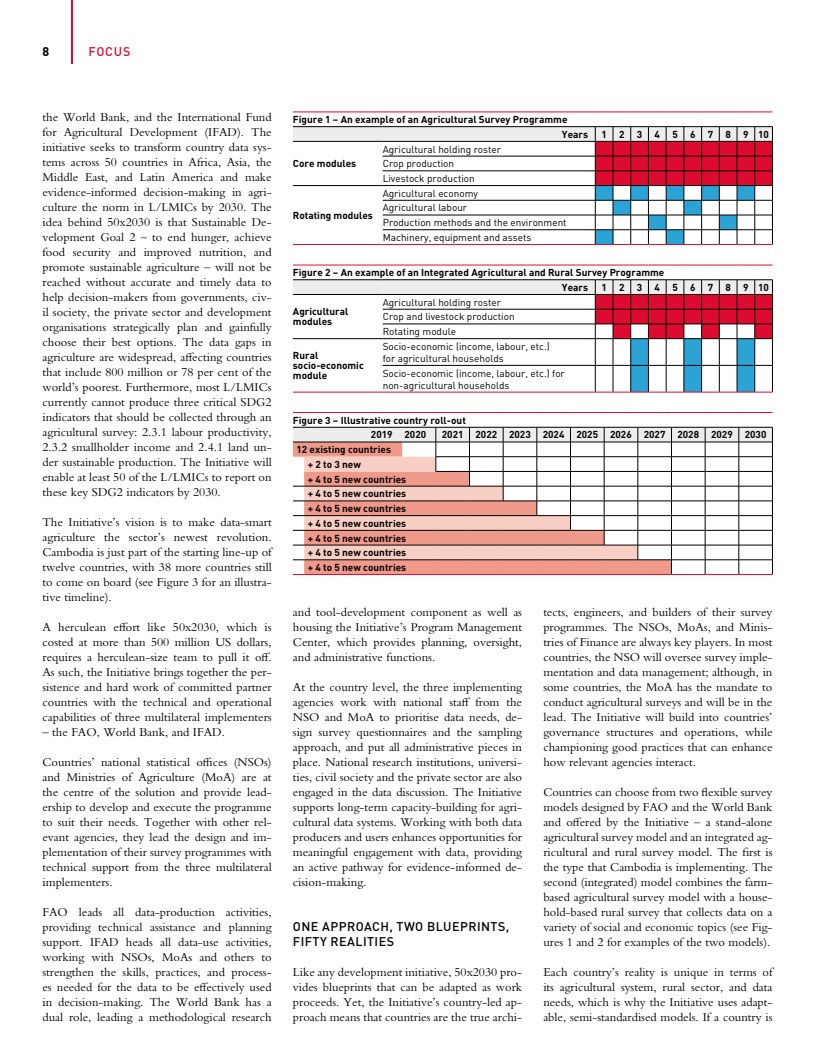
<style>
.page{position:relative;width:815px;height:1063px;background:#fff}
.page>*{position:absolute;margin:0;border:0;box-sizing:border-box;transform-origin:0 0}
.t1{font:12.5px/15px "Bembo Std";color:#000;text-align:justify}
.t2{font:500 12.5px/15px "DIN Pro";letter-spacing:.035em;color:#000}
.t3{font:500 12.5px "DIN Pro";letter-spacing:.06em;color:#dd0b2f}
.t4{font:700 12.5px "DIN Pro";color:#000}
.t5{font:700 10px/14.8px "DIN Pro";color:#000}
.t6{font:10px/14.8px "DIN Pro";color:#000}
.t7{font:700 10px "DIN Pro";letter-spacing:1.23em;color:#000}
</style>
<div class="page">
<hr style="left:71px;top:0;width:2px;height:64px;background:#dd0b2f">
<hr style="left:293px;top:112px;width:90px;height:1px;background:#dd0b2f">
<hr style="left:383px;top:112px;width:212px;height:1px;background:#dd0b2f">
<svg style="left:595px;top:112px;width:177px;height:1px"></svg>
<svg style="left:293px;top:126px;width:480px;height:119px"></svg>
<hr style="left:383px;top:156px;width:212px;height:1px;background:#000">
<hr style="left:383px;top:171px;width:212px;height:1px;background:#000">
<hr style="left:383px;top:185px;width:212px;height:1px;background:#000">
<hr style="left:383px;top:200px;width:212px;height:1px;background:#000">
<hr style="left:383px;top:215px;width:212px;height:1px;background:#000">
<hr style="left:383px;top:230px;width:212px;height:1px;background:#000">
<hr style="left:293px;top:265px;width:90px;height:1px;background:#dd0b2f">
<hr style="left:383px;top:265px;width:212px;height:1px;background:#dd0b2f">
<svg style="left:595px;top:265px;width:177px;height:1px"></svg>
<svg style="left:293px;top:280px;width:480px;height:113px"></svg>
<hr style="left:293px;top:392px;width:90px;height:1px;background:#dd0b2f">
<hr style="left:383px;top:309px;width:212px;height:1px;background:#000">
<hr style="left:383px;top:324px;width:212px;height:1px;background:#000">
<hr style="left:383px;top:338px;width:212px;height:1px;background:#000">
<hr style="left:383px;top:365px;width:212px;height:1px;background:#000">
<hr style="left:304px;top:412px;width:65px;height:1px;background:#dd0b2f">
<hr style="left:369px;top:412px;width:33px;height:1px;background:#dd0b2f">
<hr style="left:402px;top:412px;width:34px;height:1px;background:#dd0b2f">
<hr style="left:436px;top:412px;width:33px;height:1px;background:#dd0b2f">
<hr style="left:469px;top:412px;width:34px;height:1px;background:#dd0b2f">
<hr style="left:503px;top:412px;width:34px;height:1px;background:#dd0b2f">
<hr style="left:537px;top:412px;width:33px;height:1px;background:#dd0b2f">
<hr style="left:570px;top:412px;width:34px;height:1px;background:#dd0b2f">
<hr style="left:604px;top:412px;width:34px;height:1px;background:#dd0b2f">
<hr style="left:638px;top:412px;width:33px;height:1px;background:#dd0b2f">
<hr style="left:671px;top:412px;width:34px;height:1px;background:#dd0b2f">
<hr style="left:705px;top:412px;width:34px;height:1px;background:#dd0b2f">
<hr style="left:739px;top:412px;width:33px;height:1px;background:#dd0b2f">
<svg style="left:293px;top:427px;width:480px;height:148px"></svg>
<hr style="left:304px;top:574px;width:65px;height:1px;background:#dd0b2f">
<hr style="left:369px;top:574px;width:33px;height:1px;background:#dd0b2f">
<hr style="left:402px;top:574px;width:34px;height:1px;background:#dd0b2f">
<hr style="left:436px;top:574px;width:33px;height:1px;background:#dd0b2f">
<hr style="left:469px;top:574px;width:34px;height:1px;background:#dd0b2f">
<hr style="left:503px;top:574px;width:34px;height:1px;background:#dd0b2f">
<hr style="left:537px;top:574px;width:33px;height:1px;background:#dd0b2f">
<hr style="left:570px;top:574px;width:34px;height:1px;background:#dd0b2f">
<hr style="left:604px;top:574px;width:34px;height:1px;background:#dd0b2f">
<hr style="left:638px;top:574px;width:33px;height:1px;background:#dd0b2f">
<hr style="left:671px;top:574px;width:34px;height:1px;background:#dd0b2f">
<hr style="left:705px;top:574px;width:34px;height:1px;background:#dd0b2f">
<hr style="left:739px;top:574px;width:34px;height:1px;background:#dd0b2f">
<p class="t4" style="left:43px;top:43px;width:8px">8</p>
<p class="t3" style="left:89px;top:43px;width:43px">FOCUS</p>
<p class="t1" style="left:43px;top:110px;width:231px">the World Bank, and the International Fund for Agricultural Development (IFAD). The initiative seeks to transform country data sys&shy;tems across 50 countries in Africa, Asia, the Middle East, and Latin America and make evidence-informed decision-making in agri&shy;culture the norm in L/LMICs by 2030. The idea behind 50x2030 is that Sustainable De&shy;velopment Goal 2 – to end hunger, achieve food security and improved nutrition, and promote sustainable agriculture – will not be reached without accurate and timely data to help decision-makers from governments, civ&shy;il society, the private sector and development organisations strategically plan and gainfully choose their best options. The data gaps in agriculture are widespread, affecting countries that include 800 million or 78 per cent of the world’s poorest. Furthermore, most L/LMICs currently cannot produce three critical SDG2 indicators that should be collected through an agricultural survey: 2.3.1 labour productivity, 2.3.2 smallholder income and 2.4.1 land un&shy;der sustainable production. The Initiative will enable at least 50 of the L/LMICs to report on these key SDG2 indicators by 2030.</p>
<p class="t1" style="left:43px;top:515px;width:231px">The Initiative’s vision is to make data-smart agriculture the sector’s newest revolution.<br>Cambodia is just part of the starting line-up of twelve countries, with 38 more countries still to come on board (see Figure 3 for an illustra&shy;tive timeline).</p>
<p class="t1" style="left:43px;top:620px;width:231px">A herculean effort like 50x2030, which is costed at more than 500 million US dollars, requires a herculean-size team to pull it off.<br>As such, the Initiative brings together the per&shy;sistence and hard work of committed partner countries with the technical and operational capabilities of three multilateral implementers</p>
<p class="t1" style="left:43px;top:725px;width:184px">– the FAO, World Bank, and IFAD.</p>
<p class="t1" style="left:43px;top:755px;width:231px">Countries’ national statistical offices (NSOs) and Ministries of Agriculture (MoA) are at the centre of the solution and provide lead&shy;ership to develop and execute the programme to suit their needs. Together with other rel&shy;evant agencies, they lead the design and im&shy;plementation of their survey programmes with technical support from the three multilateral implementers.</p>
<p class="t1" style="left:43px;top:905px;width:231px">FAO leads all data-production activities, providing technical assistance and planning support. IFAD heads all data-use activities, working with NSOs, MoAs and others to strengthen the skills, practices, and process&shy;es needed for the data to be effectively used in decision-making. The World Bank has a dual role, leading a methodological research</p>
<p class="t5" style="left:562px;top:112px;width:28px;text-indent:-269px">Figure 1 – An example of an Agricultural Survey Programme<br>Years</p>
<p class="t5" style="left:293px;top:156px;width:65px">Core modules</p>
<p class="t6" style="left:383px;top:141px;width:120px">Agricultural holding roster<br>Crop production<br>Livestock production</p>
<p class="t7" style="left:601px;top:127px;width:169px">12345678910</p>
<p class="t6" style="left:383px;top:185px;width:185px">Agricultural economy<br>Agricultural labour<br>Production methods and the environment<br>Machinery, equipment and assets</p>
<p class="t5" style="left:562px;top:265px;width:104px;text-indent:-269px">Figure 2 – An example of an Integrated Agricultural and Rural Survey Programme<br>Years</p>
<p class="t5" style="left:293px;top:207px;width:81px">Rotating modules</p>
<p class="t7" style="left:601px;top:281px;width:169px">12345678910</p>
<p class="t5" style="left:293px;top:306px;width:57px;line-height:10px">Agricultural modules</p>
<p class="t6" style="left:383px;top:294px;width:133px">Agricultural holding roster<br>Crop and livestock production<br>Rotating module</p>
<p class="t5" style="left:293px;top:350px;width:72px;line-height:10px">Rural socio-economic module</p>
<p class="t6" style="left:383px;top:340px;width:168px;line-height:12px">Socio-economic (income, labour, etc.) for agricultural households</p>
<p class="t6" style="left:383px;top:367px;width:184px;line-height:12px">Socio-economic (income, labour, etc.) for non-agricultural households</p>
<p class="t5" style="left:371px;top:412px;width:96px;text-indent:-78px">Figure 3 – Illustrative country roll-out<br>2019 2020</p>
<p class="t5" style="left:442px;top:427px;width:326px">2021 2022 2023 2024 2025 2026 2027 2028 2029 2030</p>
<p class="t5" style="left:308px;top:442px;width:100px;text-indent:-11px">12 existing countries<br>+ 2 to 3 new<br>+ 4 to 5 new countries + 4 to 5 new countries + 4 to 5 new countries + 4 to 5 new countries + 4 to 5 new countries + 4 to 5 new countries + 4 to 5 new countries</p>
<p class="t1" style="left:293px;top:605px;width:231px">and tool-development component as well as housing the Initiative’s Program Management Center, which provides planning, oversight, and administrative functions.</p>
<p class="t1" style="left:293px;top:680px;width:231px">At the country level, the three implementing agencies work with national staff from the NSO and MoA to prioritise data needs, de&shy;sign survey questionnaires and the sampling approach, and put all administrative pieces in place. National research institutions, universi&shy;ties, civil society and the private sector are also engaged in the data discussion. The Initiative supports long-term capacity-building for agri&shy;cultural data systems. Working with both data producers and users enhances opportunities for meaningful engagement with data, providing an active pathway for evidence-informed de&shy;cision-making.</p>
<p class="t2" style="left:293px;top:919px;width:218px">ONE APPROACH, TWO BLUEPRINTS,<br>FIFTY REALITIES</p>
<p class="t1" style="left:293px;top:965px;width:231px">Like any development initiative, 50x2030 pro&shy;vides blueprints that can be adapted as work proceeds. Yet, the Initiative’s country-led ap&shy;proach means that countries are the true archi-</p>
<p class="t1" style="left:543px;top:605px;width:231px">tects, engineers, and builders of their survey programmes. The NSOs, MoAs, and Minis&shy;tries of Finance are always key players. In most countries, the NSO will oversee survey imple&shy;mentation and data management; although, in some countries, the MoA has the mandate to conduct agricultural surveys and will be in the lead. The Initiative will build into countries’ governance structures and operations, while championing good practices that can enhance how relevant agencies interact.</p>
<p class="t1" style="left:543px;top:785px;width:231px">Countries can choose from two flexible survey models designed by FAO and the World Bank and offered by the Initiative – a stand-alone agricultural survey model and an integrated ag&shy;ricultural and rural survey model. The first is the type that Cambodia is implementing. The second (integrated) model combines the farm&shy;based agricultural survey model with a house&shy;hold-based rural survey that collects data on a variety of social and economic topics (see Fig&shy;ures 1 and 2 for examples of the two models).</p>
<p class="t1" style="left:543px;top:965px;width:231px">Each country’s reality is unique in terms of its agricultural system, rural sector, and data needs, which is why the Initiative uses adapt&shy;able, semi-standardised models. If a country is</p>
</div>
